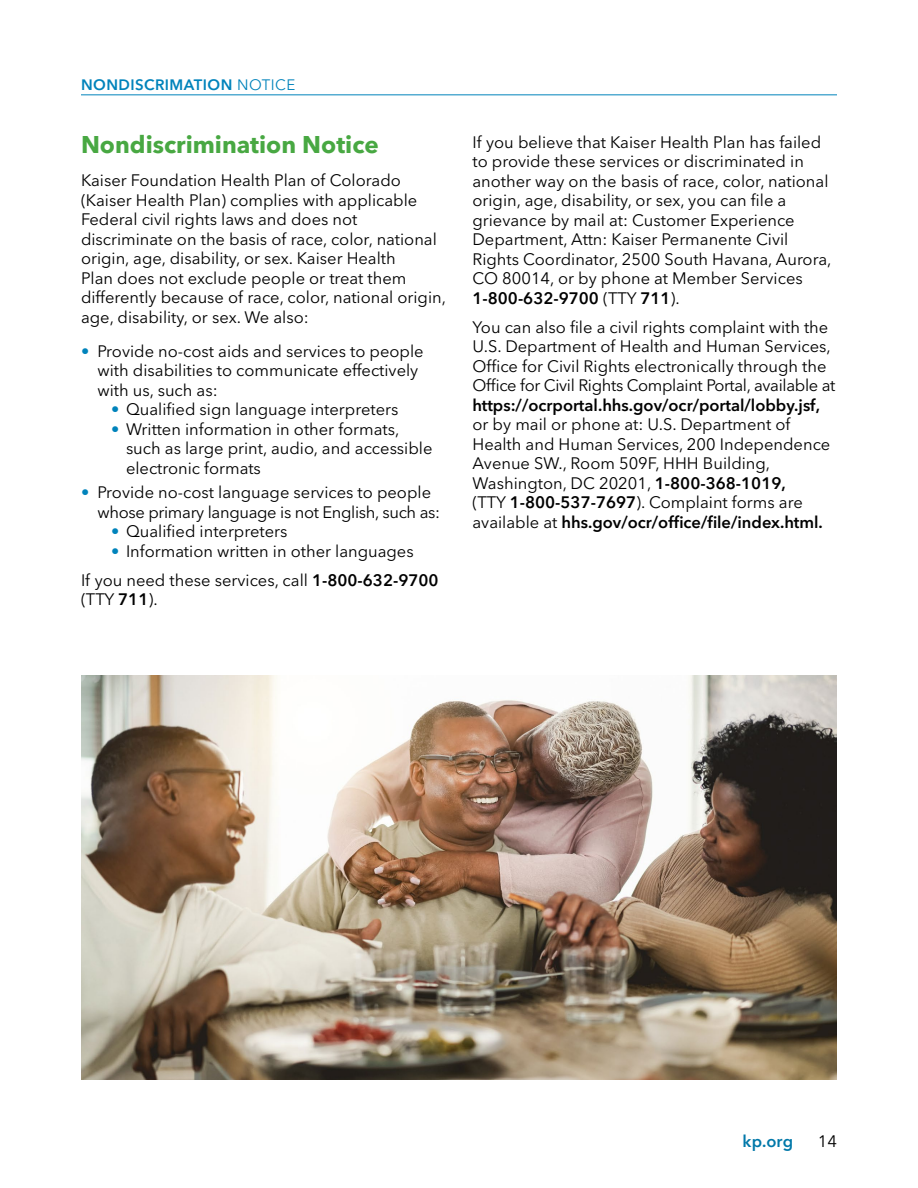
<style>
.page{position:relative;width:918px;height:1188px;background:#fff}
.page>*{position:absolute;margin:0;border:0;box-sizing:border-box;transform-origin:0 0}
.large_header{font:700 24px "Avenir Next LT Pro";color:#48a842}
.regular_body_type{font:16.5px/19.5px "Avenir Next LT Pro";color:#000}
.regular_body_type-2{font:16.5px/19.5px "Avenir Next LT Pro";letter-spacing:-.02em;color:#000}
.t1{font:600 16.5px "Avenir Next LT Pro";color:#0078a9}
.TOC_bold_type{font:600 15px "Avenir Next LT Pro";letter-spacing:.03em;color:#0083bb}
.s1{font-weight:400}
.s2{color:#0083bb}
.s3{font-weight:600}
</style>
<div class="page">
<hr style="left:81px;top:94px;width:756px;height:1px;background:#0083bb">
<img style="left:81px;top:675px;width:756px;height:405px">
<p class="TOC_bold_type" style="left:81px;top:76px;width:216px">NONDISCRIMATION <span class="s1">NOTICE</span></p>
<p class="large_header" style="left:81px;top:130px;width:299px">Nondiscrimination Notice</p>
<p class="regular_body_type" style="left:81px;top:171px;width:367px">Kaiser Foundation Health Plan of Colorado (Kaiser Health Plan) complies with applicable Federal civil rights laws and does not discriminate on the basis of race, color, national origin, age, disability, or sex. Kaiser Health<br>Plan does not exclude people or treat them differently because of race, color, national origin, age, disability, or sex. We also:</p>
<p class="regular_body_type" style="left:98px;top:341px;width:328px;text-indent:-16px"><span class="s2">•</span> Provide no-cost aids and services to people with disabilities to communicate effectively with us, such as:</p>
<p class="regular_body_type" style="left:111px;top:400px;width:289px"><span class="s2">•</span> Qualified sign language interpreters</p>
<p class="regular_body_type" style="left:126px;top:419px;width:308px;text-indent:-15px"><span class="s2">•</span> Written information in other formats, such as large print, audio, and accessible electronic formats</p>
<p class="regular_body_type-2" style="left:98px;top:483px;width:344px;text-indent:-16px"><span class="s2">•</span> Provide no-cost language services to people whose primary language is not English, such as:</p>
<p class="regular_body_type" style="left:111px;top:522px;width:178px"><span class="s2">•</span> Qualified interpreters</p>
<p class="regular_body_type" style="left:111px;top:541px;width:304px"><span class="s2">•</span> Information written in other languages</p>
<p class="regular_body_type" style="left:81px;top:570px;width:359px">If you need these services, call <span class="s3">1-800-632-9700 </span>(TTY <span class="s3">711</span>).</p>
<p class="regular_body_type" style="left:472px;top:132px;width:361px">If you believe that Kaiser Health Plan has failed to provide these services or discriminated in another way on the basis of race, color, national origin, age, disability, or sex, you can file a grievance by mail at: Customer Experience Department, Attn: Kaiser Permanente Civil Rights Coordinator, 2500 South Havana, Aurora, CO 80014, or by phone at Member Services <span class="s3">1-800-632-9700</span> (TTY <span class="s3">711</span>).</p>
<p class="regular_body_type" style="left:472px;top:317px;width:364px">You can also file a civil rights complaint with the U.S. Department of Health and Human Services, Office for Civil Rights electronically through the Office for Civil Rights Complaint Portal, available at <span class="s3">https://ocrportal.hhs.gov/ocr/portal/lobby.jsf, </span>or by mail or phone at: U.S. Department of Health and Human Services, 200 Independence Avenue SW., Room 509F, HHH Building, Washington, DC 20201, <span class="s3">1-800-368-1019,<br></span>(TTY <span class="s3">1-800-537-7697</span>). Complaint forms are available at <span class="s3">hhs.gov/ocr/office/file/index.html.</span></p>
<p class="t1" style="left:743px;top:1131px;width:52px">kp.org</p>
<p class="regular_body_type" style="left:818px;top:1131px;width:21px">14</p>
</div>
